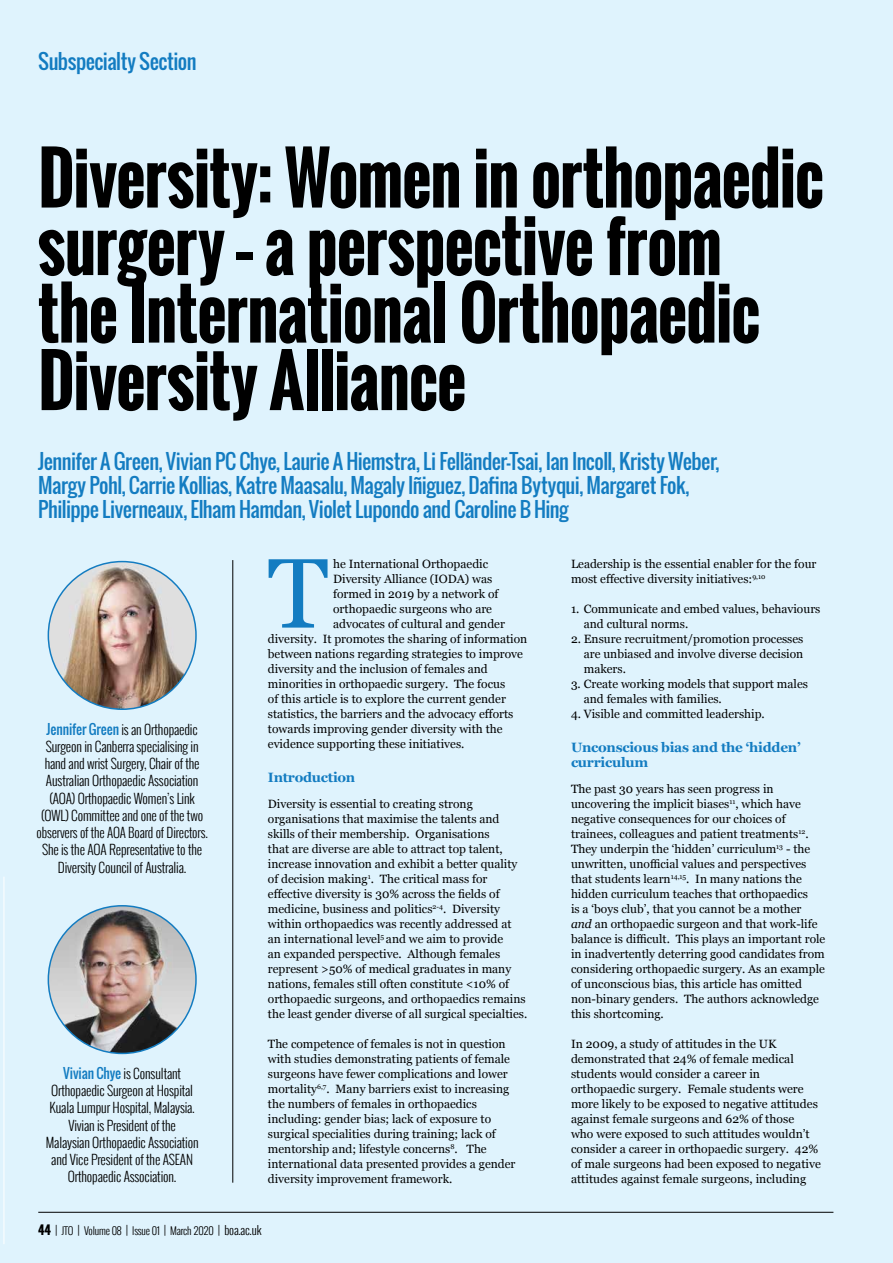
<style>
.page{position:relative;width:893px;height:1263px;background:#dff3fd}
.page>*{position:absolute;margin:0;border:0;box-sizing:border-box;transform-origin:0 0}
.t1{font:98.55px "Georgia";color:#137cc1}
.t2{font:700 69.6px/67.5px "Oswald";letter-spacing:-.015em;color:#000;scale:.92 1}
.t3{font:20.25px/24px "Oswald";letter-spacing:-.025em;color:#137cc1}
.t4{font:300 13.5px/17.2px "Oswald";letter-spacing:-.01em;color:#000;text-align:center}
.t5{font:700 13.5px/15px "Georgia";letter-spacing:-.02em;color:#137cc1}
.t6{font:12px/15px "Georgia";color:#000}
.t7{font:300 10.5px "Oswald";letter-spacing:-.02em;color:#000}
.s1{font-style:italic}
.s2{font-weight:400;color:#137cc1}
.s3{font-weight:700;font-size:12px}
.s4{font-size:12px}
</style>
<div class="page">
<hr style="left:38px;top:1212px;width:795px;height:1px;background:#000">
<img style="left:48px;top:562px;width:148px;height:147px;border-radius:74px">
<hr style="left:4px;top:877px;width:1px;height:367px;background:#fff">
<img style="left:48px;top:906px;width:148px;height:147px;border-radius:74px">
<hr style="left:233px;top:560px;width:1px;height:623px;background:#000">
<h3 class="t3" style="left:38px;top:49px;width:160px">Subspecialty Section</h3>
<h2 class="t2" style="left:38px;top:145px;width:855px">Diversity: Women in orthopaedic surgery – a perspective from<br>the International Orthopaedic<br>Diversity Alliance</h2>
<p class="t3" style="left:38px;top:449px;width:683px">Jennifer A Green, Vivian PC Chye, Laurie A Hiemstra, Li Felländer-Tsai, Ian Incoll, Kristy Weber,<br>Margy Pohl, Carrie Kollias, Katre Maasalu, Magaly Iñiguez, Dafina Bytyqui, Margaret Fok,<br>Philippe Liverneaux, Elham Hamdan, Violet Lupondo and Caroline B Hing</p>
<p class="t6" style="left:571px;top:555px;width:247px">Leadership is the essential enabler for the four most effective diversity initiatives:<sup>9,10</sup></p>
<p class="t6" style="left:584px;top:600px;width:238px;text-indent:-13px">1. Communicate and embed values, behaviours and cultural norms.</p>
<p class="t6" style="left:584px;top:630px;width:221px;text-align:justify;text-indent:-13px">2. Ensure recruitment/promotion processes are unbiased and involve diverse decision makers.</p>
<p class="t6" style="left:584px;top:675px;width:226px;text-indent:-13px">3. Create working models that support males and females with families.</p>
<p class="t6" style="left:571px;top:705px;width:195px">4. Visible and committed leadership.</p>
<p class="t5" style="left:571px;top:739px;width:231px">Unconscious bias and the ‘hidden’ curriculum</p>
<p class="t6" style="left:571px;top:780px;width:256px">The past 30 years has seen progress in uncovering the implicit biases<sup>11</sup>, which have negative consequences for our choices of trainees, colleagues and patient treatments<sup>12</sup>.<br>They underpin the ‘hidden’ curriculum<sup>13</sup> - the unwritten, unofficial values and perspectives that students learn<sup>14,15</sup>. In many nations the hidden curriculum teaches that orthopaedics<br>is a ‘boys club’, that you cannot be a mother <span class="s1">and</span> an orthopaedic surgeon and that work-life balance is difficult. This plays an important role in inadvertently deterring good candidates from considering orthopaedic surgery. As an example of unconscious bias, this article has omitted non-binary genders. The authors acknowledge this shortcoming.</p>
<p class="t6" style="left:571px;top:1035px;width:252px">In 2009, a study of attitudes in the UK demonstrated that 24% of female medical students would consider a career in orthopaedic surgery. Female students were more likely to be exposed to negative attitudes against female surgeons and 62% of those<br>who were exposed to such attitudes wouldn’t consider a career in orthopaedic surgery. 42% of male surgeons had been exposed to negative attitudes against female surgeons, including</p>
<h1 class="t1" style="left:268px;top:522px;width:62px">T</h1>
<p class="t6" style="left:333px;top:555px;width:157px">he International Orthopaedic</p>
<p class="t6" style="left:333px;top:570px;width:161px">Diversity Alliance (IODA) was</p>
<p class="t6" style="left:333px;top:585px;width:167px">formed in 2019 by a network of</p>
<p class="t6" style="left:333px;top:600px;width:160px">orthopaedic surgeons who are</p>
<p class="t6" style="left:333px;top:615px;width:173px">advocates of cultural and gender</p>
<p class="t6" style="left:268px;top:630px;width:261px">diversity. It promotes the sharing of information</p>
<p class="t6" style="left:268px;top:645px;width:257px">between nations regarding strategies to improve</p>
<p class="t6" style="left:268px;top:660px;width:221px">diversity and the inclusion of females and</p>
<p class="t6" style="left:268px;top:675px;width:239px">minorities in orthopaedic surgery. The focus</p>
<p class="t6" style="left:268px;top:690px;width:239px">of this article is to explore the current gender</p>
<p class="t6" style="left:268px;top:705px;width:247px">statistics, the barriers and the advocacy efforts</p>
<p class="t6" style="left:268px;top:720px;width:236px">towards improving gender diversity with the</p>
<p class="t6" style="left:268px;top:735px;width:198px">evidence supporting these initiatives.</p>
<p class="t5" style="left:268px;top:769px;width:89px">Introduction</p>
<p class="t6" style="left:268px;top:795px;width:261px">Diversity is essential to creating strong organisations that maximise the talents and skills of their membership. Organisations<br>that are diverse are able to attract top talent, increase innovation and exhibit a better quality of decision making<sup>1</sup>. The critical mass for effective diversity is 30% across the fields of medicine, business and politics<sup>2-4</sup>. Diversity within orthopaedics was recently addressed at an international level<sup>5</sup> and we aim to provide<br>an expanded perspective. Although females represent &gt;50% of medical graduates in many nations, females still often constitute &lt;10% of orthopaedic surgeons, and orthopaedics remains the least gender diverse of all surgical specialties.</p>
<p class="t6" style="left:268px;top:1035px;width:249px">The competence of females is not in question with studies demonstrating patients of female surgeons have fewer complications and lower mortality<sup>6,7</sup>. Many barriers exist to increasing the numbers of females in orthopaedics including: gender bias; lack of exposure to surgical specialities during training; lack of mentorship and; lifestyle concerns<sup>8</sup>. The international data presented provides a gender diversity improvement framework.</p>
<p class="t4" style="left:36px;top:720px;width:173px"><span class="s2">Jennifer Green</span> is an Orthopaedic Surgeon in Canberra specialising in hand and wrist Surgery, Chair of the Australian Orthopaedic Association (AOA) Orthopaedic Women’s Link (OWL) Committee and one of the two observers of the AOA Board of Directors.<br>She is the AOA Representative to the Diversity Council of Australia.</p>
<p class="t4" style="left:46px;top:1064px;width:154px"><span class="s2">Vivian Chye</span> is Consultant<br>Orthopaedic Surgeon at Hospital<br>Kuala Lumpur Hospital, Malaysia.<br>Vivian is President of the<br>Malaysian Orthopaedic Association and Vice President of the ASEAN<br>Orthopaedic Association.</p>
<p class="t7" style="left:38px;top:1223px;width:225px"><span class="s3">44</span> <span class="s4">|</span> JTO <span class="s4">|</span> Volume 08 <span class="s4">|</span> Issue 01 <span class="s4">|</span> March 2020 <span class="s4">| boa.ac.uk</span></p>
</div>
